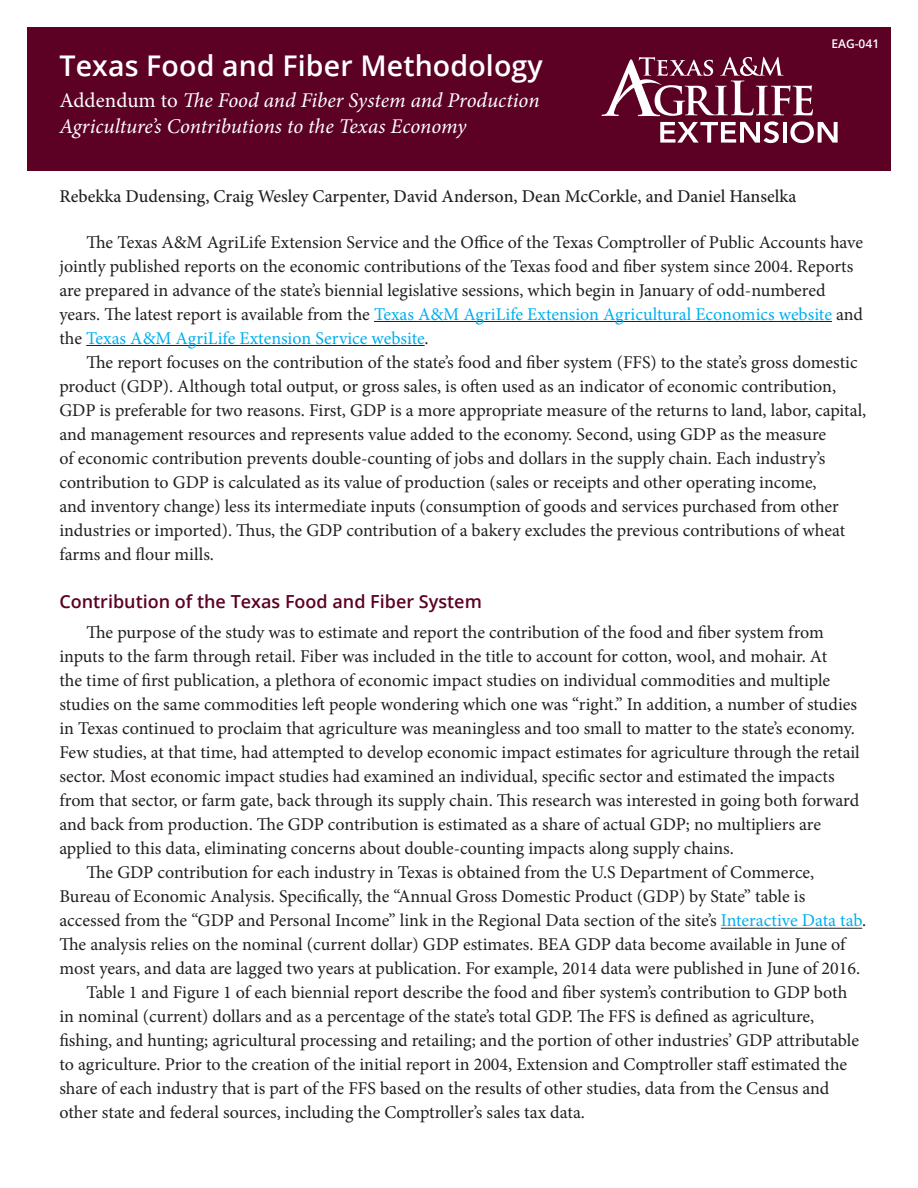
<style>
.page{position:relative;width:918px;height:1188px;background:#fff}
.page>*{position:absolute;margin:0;border:0;box-sizing:border-box;transform-origin:0 0}
.t1{font:600 28.5px "Open Sans";letter-spacing:.005em;color:#fff}
.t2{font:italic 21px/25.2px "Minion Pro";letter-spacing:-.005em;color:#fff}
.t3{font:18px/24px "Minion Pro";color:#231f20}
.t4{font:500 18px "Minion Pro";color:#231f20}
.t5{font:600 18px "Open Sans";color:#5c0024}
.t6{font:600 12px "Open Sans";color:#fff}
.s1{font-style:normal}
.s2{color:#00aeef}
</style>
<div class="page">
<div style="left:27px;top:27px;width:864px;height:144px;background:#5c0024"></div>
<svg style="left:601px;top:57px;width:237px;height:86px"></svg>
<hr style="left:374px;top:321px;width:458px;height:1px;background:#231f20">
<hr style="left:86px;top:345px;width:339px;height:1px;background:#231f20">
<hr style="left:721px;top:928px;width:141px;height:1px;background:#231f20">
<h1 class="t1" style="left:59px;top:46px;width:485px">Texas Food and Fiber Methodology</h1>
<p class="t2" style="left:59px;top:88px;width:482px"><span class="s1">Addendum to</span> The Food and Fiber System and Production<br>Agriculture’s Contributions to the Texas Economy</p>
<p class="t6" style="left:831px;top:36px;width:49px">EAG-041</p>
<p class="t4" style="left:59px;top:184px;width:739px">Rebekka Dudensing, Craig Wesley Carpenter, David Anderson, Dean McCorkle, and Daniel Hanselka</p>
<p class="t3" style="left:59px;top:230px;width:805px;text-indent:27px">The Texas A&amp;M AgriLife Extension Service and the Office of the Texas Comptroller of Public Accounts have jointly published reports on the economic contributions of the Texas food and fiber system since 2004. Reports are prepared in advance of the state’s biennial legislative sessions, which begin in January of odd-numbered years. The latest report is available from the <span class="s2">Texas A&amp;M AgriLife Extension Agricultural Economics website</span> and the <span class="s2">Texas A&amp;M AgriLife Extension Service website</span>.</p>
<p class="t3" style="left:59px;top:350px;width:808px;text-indent:27px">The report focuses on the contribution of the state’s food and fiber system (FFS) to the state’s gross domestic product (GDP). Although total output, or gross sales, is often used as an indicator of economic contribution, GDP is preferable for two reasons. First, GDP is a more appropriate measure of the returns to land, labor, capital, and management resources and represents value added to the economy. Second, using GDP as the measure<br>of economic contribution prevents double-counting of jobs and dollars in the supply chain. Each industry’s contribution to GDP is calculated as its value of production (sales or receipts and other operating income,<br>and inventory change) less its intermediate inputs (consumption of goods and services purchased from other industries or imported). Thus, the GDP contribution of a bakery excludes the previous contributions of wheat farms and flour mills.</p>
<p class="t5" style="left:59px;top:589px;width:424px">Contribution of the Texas Food and Fiber System</p>
<p class="t3" style="left:86px;top:621px;width:739px">The purpose of the study was to estimate and report the contribution of the food and fiber system from</p>
<p class="t3" style="left:59px;top:645px;width:769px">inputs to the farm through retail. Fiber was included in the title to account for cotton, wool, and mohair. At</p>
<p class="t3" style="left:59px;top:669px;width:772px">the time of first publication, a plethora of economic impact studies on individual commodities and multiple</p>
<p class="t3" style="left:59px;top:693px;width:799px">studies on the same commodities left people wondering which one was “right.” In addition, a number of studies</p>
<p class="t3" style="left:59px;top:717px;width:797px">in Texas continued to proclaim that agriculture was meaningless and too small to matter to the state’s economy.</p>
<p class="t3" style="left:59px;top:741px;width:802px">Few studies, at that time, had attempted to develop economic impact estimates for agriculture through the retail</p>
<p class="t3" style="left:59px;top:765px;width:777px">sector. Most economic impact studies had examined an individual, specific sector and estimated the impacts</p>
<p class="t3" style="left:59px;top:789px;width:801px">from that sector, or farm gate, back through its supply chain. This research was interested in going both forward</p>
<p class="t3" style="left:59px;top:813px;width:763px">and back from production. The GDP contribution is estimated as a share of actual GDP; no multipliers are</p>
<p class="t3" style="left:59px;top:837px;width:676px">applied to this data, eliminating concerns about double-counting impacts along supply chains.</p>
<p class="t3" style="left:86px;top:861px;width:729px">The GDP contribution for each industry in Texas is obtained from the U.S Department of Commerce,</p>
<p class="t3" style="left:59px;top:885px;width:747px">Bureau of Economic Analysis. Specifically, the “Annual Gross Domestic Product (GDP) by State” table is</p>
<p class="t3" style="left:59px;top:909px;width:808px">accessed from the “GDP and Personal Income” link in the Regional Data section of the site’s <span class="s2">Interactive Data tab</span>.</p>
<p class="t3" style="left:59px;top:933px;width:788px">The analysis relies on the nominal (current dollar) GDP estimates. BEA GDP data become available in June of</p>
<p class="t3" style="left:59px;top:957px;width:802px">most years, and data are lagged two years at publication. For example, 2014 data were published in June of 2016.</p>
<p class="t3" style="left:86px;top:981px;width:763px">Table 1 and Figure 1 of each biennial report describe the food and fiber system’s contribution to GDP both</p>
<p class="t3" style="left:59px;top:1005px;width:756px">in nominal (current) dollars and as a percentage of the state’s total GDP. The FFS is defined as agriculture,</p>
<p class="t3" style="left:59px;top:1029px;width:801px">fishing, and hunting; agricultural processing and retailing; and the portion of other industries’ GDP attributable</p>
<p class="t3" style="left:59px;top:1053px;width:789px">to agriculture. Prior to the creation of the initial report in 2004, Extension and Comptroller staff estimated the</p>
<p class="t3" style="left:59px;top:1077px;width:772px">share of each industry that is part of the FFS based on the results of other studies, data from the Census and</p>
<p class="t3" style="left:59px;top:1101px;width:527px">other state and federal sources, including the Comptroller’s sales tax data.</p>
</div>
